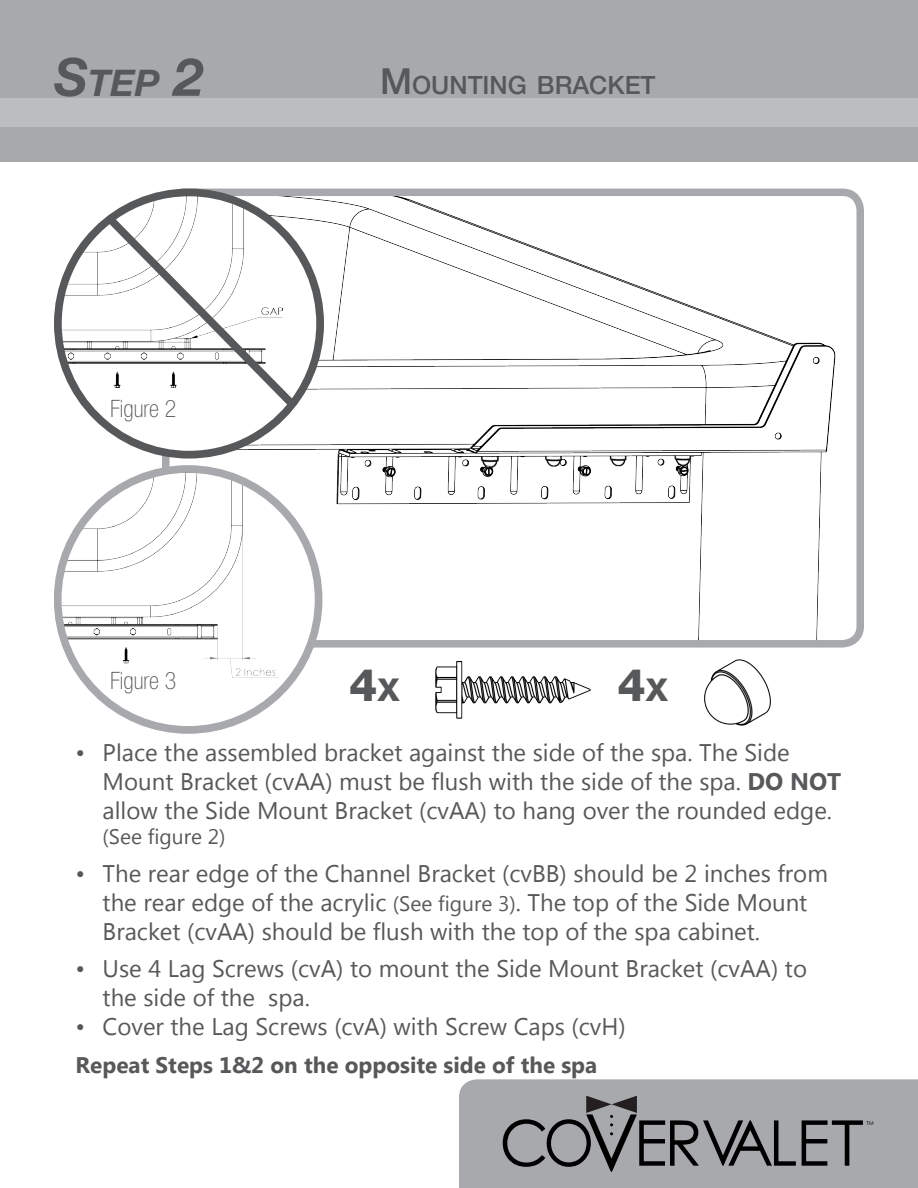
<style>
.page{position:relative;width:918px;height:1188px;background:#fff}
.page>*{position:absolute;margin:0;border:0;box-sizing:border-box;transform-origin:0 0}
.Step_heading{font:800 45px "Helvetica Neue";color:#57585a}
.Step_heading-2{font:italic 700 36.75px "Helvetica Neue";color:#57585a}
.STEP_DISCRIPTION{font:500 25.2px "Helvetica Neue";color:#57585a}
.t1{font:24px/28.8px "Myanmar Text";color:#57585a}
.PARTS{font:100 condensed 24px "Helvetica Neue";color:#57585a}
.body_text{font:700 22.5px "Myanmar Text";color:#57585a}
.t2{font:21px "Myanmar Text";color:#57585a}
.t3{font:5.55px "Century Gothic";color:#000}
.s1{font-size:52.5px}
.s2{font-size:36px}
.s3{font-size:31.5px}
.s4{font-weight:700}
.s5{font-size:21px}
</style>
<div class="page">
<div style="left:459px;top:1079px;width:459px;height:109px;background:#a8a9ad"></div>
<div style="left:0;top:0;width:918px;height:162px;background:#a8a9ad"></div>
<div style="left:0;top:98px;width:918px;height:29px;background:#bcbdc0"></div>
<svg style="left:802px;top:1120px;width:61px;height:46px;background:#78787b"></svg>
<svg style="left:503px;top:1096px;width:293px;height:76px;background:#87888b"></svg>
<img style="left:175px;top:198px;width:680px;height:441px">
<div style="left:162px;top:189px;width:702px;height:459px;border:8px solid #a8a9ad;border-radius:18px"></div>
<div style="left:58px;top:469px;width:261px;height:261px;background:#fff;border-radius:50%"></div>
<img style="left:58px;top:469px;width:220px;height:209px">
<div style="left:54px;top:465px;width:268px;height:269px;border:8px solid #a8a9ad;border-radius:50%"></div>
<svg style="left:54px;top:189px;width:270px;height:270px"></svg>
<img style="left:435px;top:661px;width:156px;height:58px">
<img style="left:704px;top:659px;width:67px;height:67px">
<p class="Step_heading-2" style="left:54px;top:60px;width:151px"><span class="s1">S</span>tep <span class="s1">2</span></p>
<p class="STEP_DISCRIPTION" style="left:380px;top:70px;width:277px"><span class="s2">M</span> OUNTING BRACKET</p>
<p class="PARTS" style="left:110px;top:395px;width:68px">Figure 2</p>
<p class="PARTS" style="left:110px;top:667px;width:68px">Figure 3</p>
<p class="Step_heading" style="left:349px;top:658px;width:52px">4<span class="s3">x</span></p>
<p class="Step_heading" style="left:618px;top:658px;width:52px">4<span class="s3">x</span></p>
<p class="t1" style="left:103px;top:739px;width:740px;text-indent:-27px">• Place the assembled bracket against the side of the spa. The Side<br>Mount Bracket (cvAA) must be flush with the side of the spa. <span class="s4">DO NOT </span>allow the Side Mount Bracket (cvAA) to hang over the rounded edge.</p>
<p class="t2" style="left:103px;top:825px;width:124px">(See figure 2)</p>
<p class="t1" style="left:103px;top:859px;width:727px;text-indent:-27px">• The rear edge of the Channel Bracket (cvBB) should be 2 inches from the rear edge of the acrylic <span class="s5">(See figure 3)</span>. The top of the Side Mount<br>Bracket (cvAA) should be flush with the top of the spa cabinet.</p>
<p class="t1" style="left:103px;top:955px;width:706px;text-indent:-27px">• Use 4 Lag Screws (cvA) to mount the Side Mount Bracket (cvAA) to the side of the spa.</p>
<p class="t1" style="left:76px;top:1012px;width:552px">• Cover the Lag Screws (cvA) with Screw Caps (cvH)</p>
<p class="body_text" style="left:76px;top:1052px;width:523px">Repeat Steps 1&amp;2 on the opposite side of the spa</p>
<p class="t3" style="left:867px;top:1119px;width:9px">TM</p>
</div>
